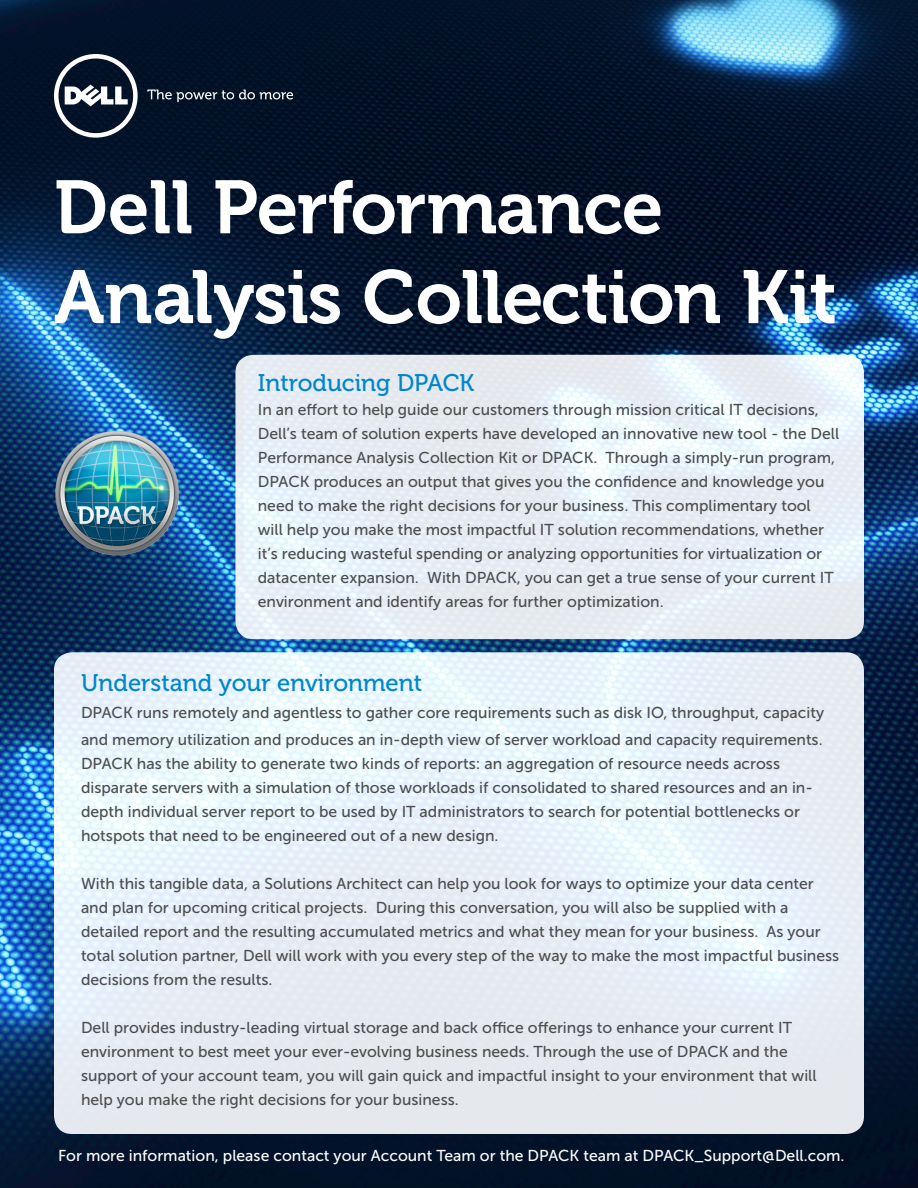
<style>
.page{position:relative;width:918px;height:1188px;background:#fff}
.page>*{position:absolute;margin:0;border:0;box-sizing:border-box;transform-origin:0 0}
.t1{font:74.85px/89.8px "Museo 700";letter-spacing:-.02em;color:#fff}
.t2{font:24px "Museo 500";color:#0087cb}
.t3{font:15.75px/24px "Museo Sans 500";color:#4b4c4d}
.t4{font:15.75px "Museo Sans 500";color:#fff}
</style>
<div class="page">
<img style="left:0;top:0;width:918px;height:1188px">
<svg style="left:235px;top:355px;width:629px;height:284px;background:#e7eef5"></svg>
<div style="left:54px;top:652px;width:810px;height:482px;background:linear-gradient(to bottom,#eaf7ff,#e5e9ee);border-radius:18px"></div>
<svg style="left:54px;top:54px;width:84px;height:84px"></svg>
<svg style="left:147px;top:90px;width:146px;height:12px;background:#3c4857"></svg>
<img style="left:54px;top:430px;width:126px;height:126px">
<p class="t1" style="left:54px;top:164px;width:785px">Dell Performance<br>Analysis Collection Kit</p>
<p class="t2" style="left:258px;top:370px;width:218px">Introducing DPACK</p>
<p class="t3" style="left:258px;top:398px;width:583px">In an effort to help guide our customers through mission critical IT decisions, Dell’s team of solution experts have developed an innovative new tool - the Dell Performance Analysis Collection Kit or DPACK. Through a simply-run program, DPACK produces an output that gives you the confidence and knowledge you need to make the right decisions for your business. This complimentary tool will help you make the most impactful IT solution recommendations, whether it’s reducing wasteful spending or analyzing opportunities for virtualization or datacenter expansion. With DPACK, you can get a true sense of your current IT environment and identify areas for further optimization.</p>
<p class="t2" style="left:81px;top:670px;width:343px">Understand your environment</p>
<p class="t3" style="left:81px;top:699px;width:745px;line-height:27px">DPACK runs remotely and agentless to gather core requirements such as disk IO, throughput, capacity and memory utilization and produces an in-depth view of server workload and capacity requirements.</p>
<p class="t3" style="left:81px;top:752px;width:733px">DPACK has the ability to generate two kinds of reports: an aggregation of resource needs across disparate servers with a simulation of those workloads if consolidated to shared resources and an in&shy;depth individual server report to be used by IT administrators to search for potential bottlenecks or hotspots that need to be engineered out of a new design.</p>
<p class="t3" style="left:81px;top:872px;width:760px">With this tangible data, a Solutions Architect can help you look for ways to optimize your data center and plan for upcoming critical projects. During this conversation, you will also be supplied with a detailed report and the resulting accumulated metrics and what they mean for your business. As your total solution partner, Dell will work with you every step of the way to make the most impactful business decisions from the results.</p>
<p class="t3" style="left:81px;top:1016px;width:737px">Dell provides industry-leading virtual storage and back office offerings to enhance your current IT environment to best meet your ever-evolving business needs. Through the use of DPACK and the support of your account team, you will gain quick and impactful insight to your environment that will help you make the right decisions for your business.</p>
<p class="t4" style="left:58px;top:1147px;width:788px">For more information, please contact your Account Team or the DPACK team at DPACK_Support@Dell.com.</p>
</div>
